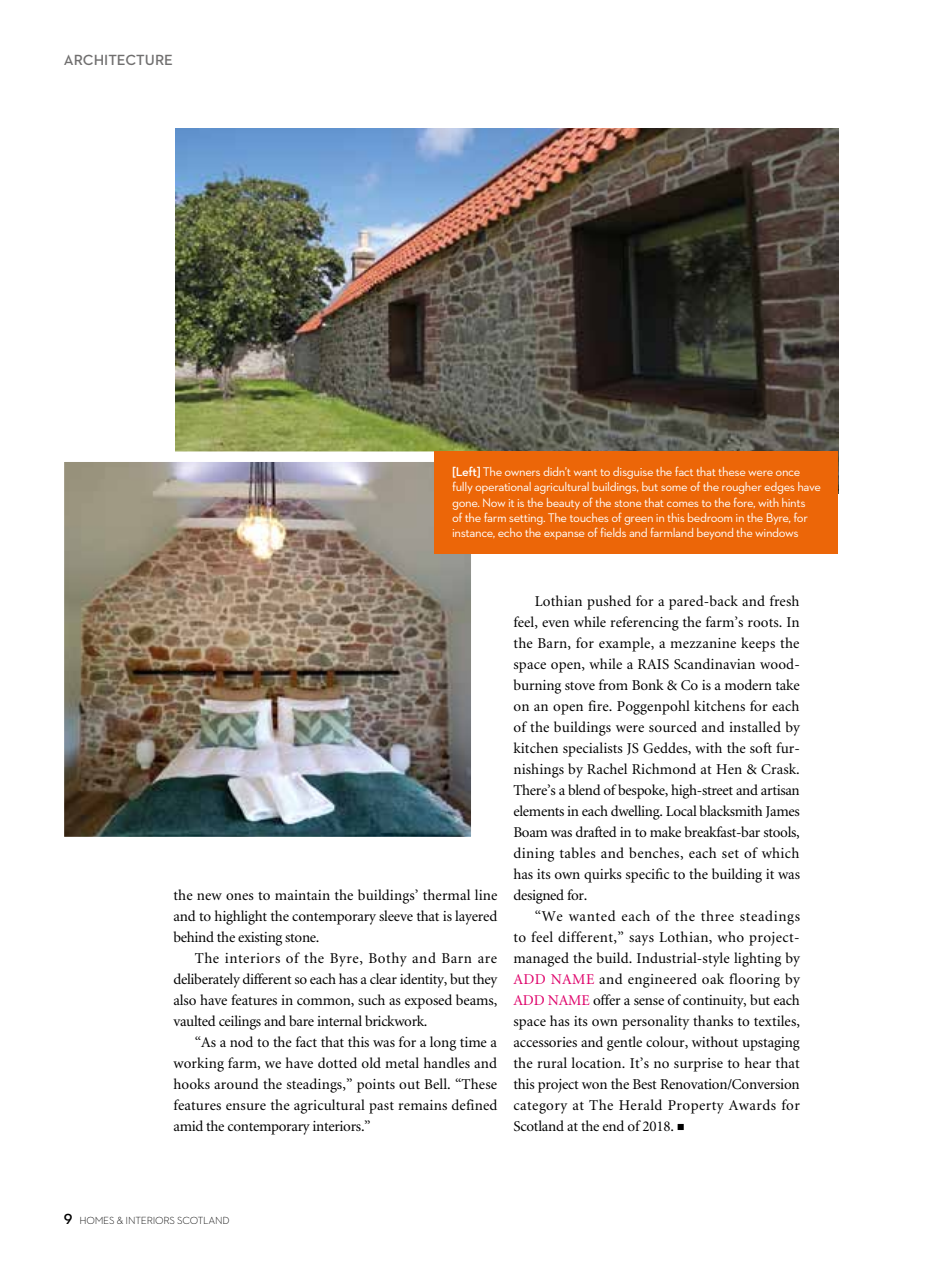
<style>
.page{position:relative;width:936px;height:1263px;background:#fff}
.page>*{position:absolute;margin:0;border:0;box-sizing:border-box;transform-origin:0 0}
.t1{font:15px/21px "Minion";letter-spacing:-.015em;color:#000;text-align:justify}
.t2{font:600 15px "Neutraface 2 Text";color:#706f6f}
.t3{font:12.75px/15.3px "Neutraface 2 Text";letter-spacing:-.03em;color:#fff}
.t4{font:300 10.5px "Neutraface 2 Text";letter-spacing:-.02em;color:#000}
.s1{font-weight:600}
.s2{color:#de0069}
.s3{font-family:"Newspaper Pi BT";font-size:12px}
.s4{font-weight:600;font-size:15px}
</style>
<div class="page">
<img style="left:176px;top:128px;width:662px;height:323px">
<img style="left:65px;top:462px;width:405px;height:374px">
<div style="left:434px;top:451px;width:404px;height:103px;background:#ec6608"></div>
<p class="t2" style="left:64px;top:50px;width:111px">ARCHITECTURE</p>
<p class="t3" style="left:452px;top:464px;width:370px"><span class="s1">[Left]</span> The owners didn’t want to disguise the fact that these were once fully operational agricultural buildings, but some of the rougher edges have gone. Now it is the beauty of the stone that comes to the fore, with hints<br>of the farm setting. The touches of green in this bedroom in the Byre, for instance, echo the expanse of fields and farmland beyond the windows</p>
<p class="t1" style="left:173px;top:885px;width:325px">the new ones to maintain the buildings’ thermal line and to highlight the contemporary sleeve that is layered behind the existing stone.</p>
<p class="t1" style="left:173px;top:948px;width:325px;text-indent:21px">The interiors of the Byre, Bothy and Barn are deliberately different so each has a clear identity, but they also have features in common, such as exposed beams, vaulted ceilings and bare internal brickwork.</p>
<p class="t1" style="left:173px;top:1032px;width:325px;text-indent:21px">“As a nod to the fact that this was for a long time a working farm, we have dotted old metal handles and hooks around the steadings,” points out Bell. “These features ensure the agricultural past remains defined amid the contemporary interiors.”</p>
<p class="t1" style="left:513px;top:591px;width:288px;text-indent:21px">Lothian pushed for a pared-back and fresh feel, even while referencing the farm’s roots. In the Barn, for example, a mezzanine keeps the space open, while a RAIS Scandinavian wood&shy;burning stove from Bonk &amp; Co is a modern take on an open fire. Poggenpohl kitchens for each of the buildings were sourced and installed by kitchen specialists JS Geddes, with the soft fur&shy;nishings by Rachel Richmond at Hen &amp; Crask.<br>There’s a blend of bespoke, high-street and artisan elements in each dwelling. Local blacksmith James Boam was drafted in to make breakfast-bar stools, dining tables and benches, each set of which has its own quirks specific to the building it was designed for.</p>
<p class="t1" style="left:513px;top:906px;width:288px;text-indent:21px">“We wanted each of the three steadings to feel different,” says Lothian, who project&shy;managed the build. Industrial-style lighting by <span class="s2">ADD NAME</span> and engineered oak flooring by <span class="s2">ADD NAME</span> offer a sense of continuity, but each space has its own personality thanks to textiles, accessories and gentle colour, without upstaging the rural location. It’s no surprise to hear that this project won the Best Renovation/Conversion category at The Herald Property Awards for Scotland at the end of 2018. <span class="s3">r</span></p>
<p class="t4" style="left:64px;top:1213px;width:167px"><span class="s4">9</span> HOMES &amp; INTERIORS SCOTLAND</p>
</div>
